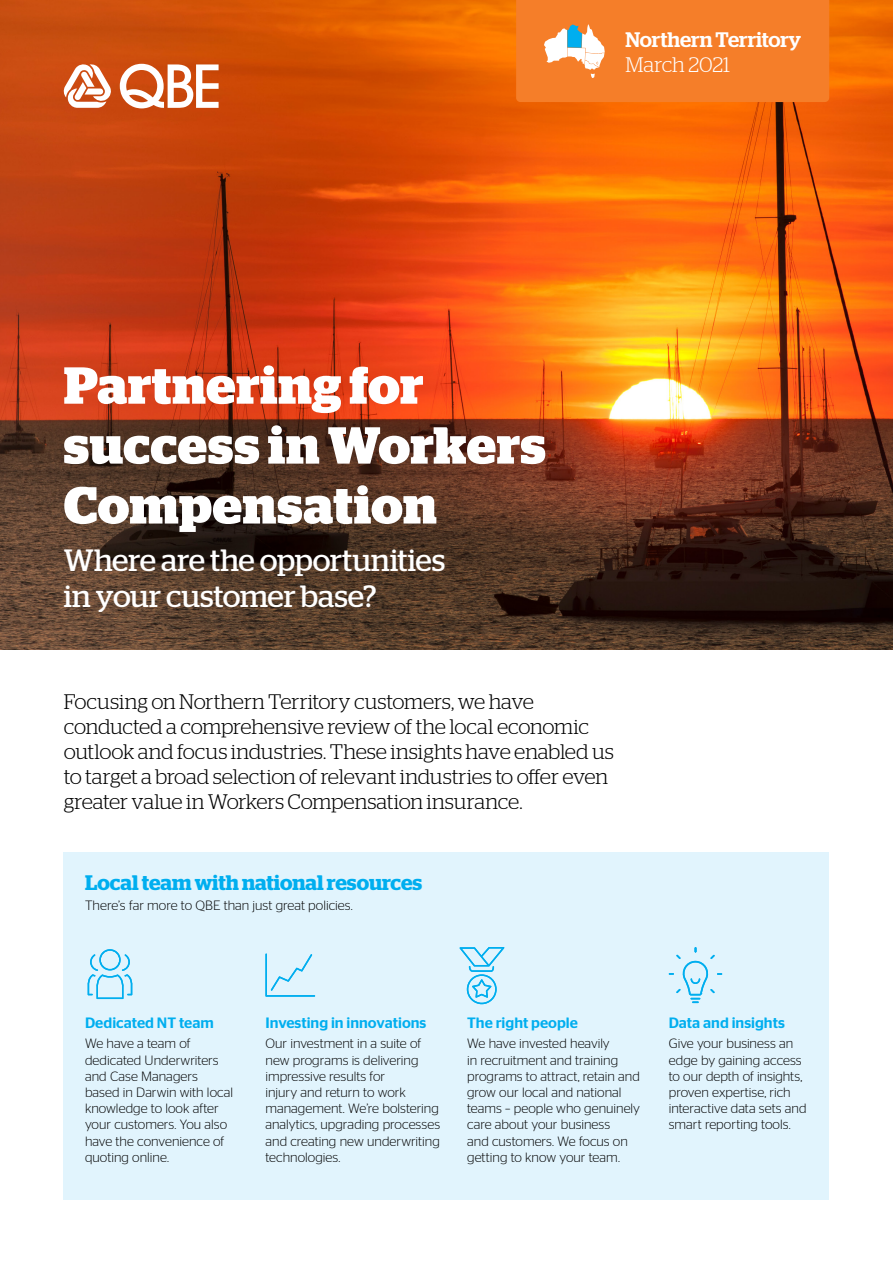
<style>
.page{position:relative;width:893px;height:1263px;background:#fff}
.page>*{position:absolute;margin:0;border:0;box-sizing:border-box;transform-origin:0 0}
.t1{font:700 51.9px/59.8px "Stag";letter-spacing:.005em;color:#fff}
.t2{font:30.75px/35.8px "Stag";letter-spacing:-.005em;color:#fff}
.t3{font:300 21px/25.2px "Stag";letter-spacing:-.01em;color:#000}
.t4{font:600 21px "Stag";color:#00aeef}
.t5{font:500 21px "Stag";color:#fff}
.t6{font:300 21px "Stag";letter-spacing:-.005em;color:#fff}
.t7{font:500 15px "Stag Sans";color:#00aeef}
.t8{font:300 13.5px/16.2px "Stag Sans";color:#000}
</style>
<div class="page">
<img style="left:0;top:0;width:893px;height:649px">
<div style="left:64px;top:852px;width:765px;height:347px;background:#e1f4fd"></div>
<div style="left:516px;top:0;width:313px;height:102px;background:#f57e29"></div>
<svg style="left:120px;top:64px;width:99px;height:44px"></svg>
<svg style="left:63px;top:63px;width:49px;height:45px"></svg>
<svg style="left:87px;top:949px;width:46px;height:50px"></svg>
<svg style="left:265px;top:953px;width:50px;height:44px"></svg>
<svg style="left:460px;top:947px;width:44px;height:57px"></svg>
<svg style="left:669px;top:947px;width:53px;height:56px"></svg>
<h3 class="t5" style="left:625px;top:27px;width:177px">Northern Territory</h3>
<h3 class="t6" style="left:625px;top:53px;width:106px">March 2021</h3>
<h1 class="t1" style="left:64px;top:356px;width:484px">Partnering for success in Workers<br>Compensation</h1>
<h2 class="t2" style="left:64px;top:542px;width:383px">Where are the opportunities in your customer base?</h2>
<p class="t3" style="left:64px;top:688px;width:552px">Focusing on Northern Territory customers, we have conducted a comprehensive review of the local economic outlook and focus industries. These insights have enabled us to target a broad selection of relevant industries to offer even greater value in Workers Compensation insurance.</p>
<h3 class="t4" style="left:85px;top:870px;width:339px">Local team with national resources</h3>
<p class="t8" style="left:85px;top:897px;width:269px">There’s far more to QBE than just great policies.</p>
<p class="t7" style="left:85px;top:1014px;width:130px">Dedicated NT team</p>
<p class="t8" style="left:85px;top:1035px;width:150px">We have a team of dedicated Underwriters and Case Managers based in Darwin with local knowledge to look after your customers. You also have the convenience of quoting online.</p>
<p class="t7" style="left:265px;top:1014px;width:162px">Investing in innovations</p>
<p class="t8" style="left:265px;top:1035px;width:176px">Our investment in a suite of new programs is delivering impressive results for<br>injury and return to work management. We’re bolstering analytics, upgrading processes and creating new underwriting technologies.</p>
<p class="t7" style="left:467px;top:1014px;width:112px">The right people</p>
<p class="t8" style="left:467px;top:1035px;width:174px">We have invested heavily<br>in recruitment and training programs to attract, retain and grow our local and national teams – people who genuinely care about your business<br>and customers. We focus on getting to know your team.</p>
<p class="t7" style="left:669px;top:1014px;width:118px">Data and insights</p>
<p class="t8" style="left:669px;top:1035px;width:139px">Give your business an edge by gaining access to our depth of insights, proven expertise, rich interactive data sets and smart reporting tools.</p>
</div>
